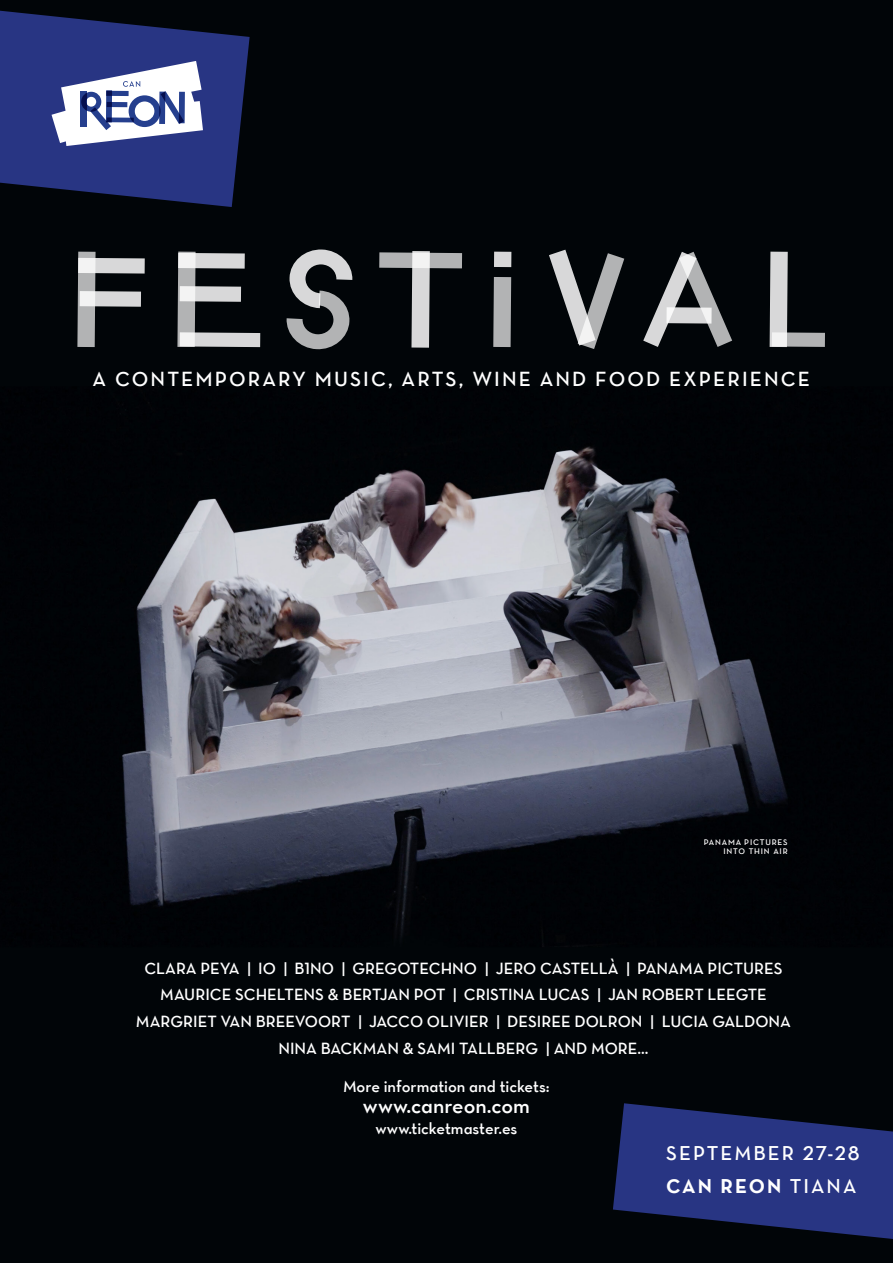
<style>
.page{position:relative;width:893px;height:1263px;background:#fff}
.page>*{position:absolute;margin:0;border:0;box-sizing:border-box;transform-origin:0 0}
.t1{font:21.75px "Neutra Text Demi Alt";color:#fff}
.t2{font:600 20.7px "Neutra Text";letter-spacing:.1em;color:#fff}
.t3{font:20.33px/32.2px "Neutra Text Demi Alt";letter-spacing:.1em;color:#fff}
.t4{font:16.42px/26.7px "Neutra Text Demi Alt";color:#fff;text-align:center}
.t5{font:600 8.25px/9.9px "Neutra Text";letter-spacing:.1em;color:#fff;text-align:right}
.s1{font-family:"Neutra Text";font-weight:700}
.s2{font-family:"Neutra Text";font-weight:600}
</style>
<div class="page">
<img style="left:0;top:0;width:893px;height:1263px">
<svg style="left:0;top:11px;width:250px;height:196px;background:#202b69"></svg>
<svg style="left:52px;top:61px;width:151px;height:85px"></svg>
<svg style="left:613px;top:1103px;width:280px;height:136px;background:#1f2a67"></svg>
<svg style="left:493px;top:277px;width:18px;height:70px"></svg>
<div style="left:494px;top:252px;width:17px;height:15px;background:#d8d8d9"></div>
<svg style="left:549px;top:250px;width:75px;height:99px;background:#525557"></svg>
<svg style="left:77px;top:252px;width:68px;height:95px;background:#626567"></svg>
<svg style="left:177px;top:252px;width:83px;height:95px;background:#6b6e6f"></svg>
<svg style="left:379px;top:251px;width:83px;height:97px;background:#44474a"></svg>
<svg style="left:286px;top:249px;width:67px;height:101px;background:#5f6264"></svg>
<svg style="left:770px;top:252px;width:55px;height:95px;background:#57595c"></svg>
<svg style="left:643px;top:252px;width:89px;height:95px;background:#535557"></svg>
<p class="t2" style="left:92px;top:366px;width:719px">A CONTEMPORARY MUSIC, ARTS, WINE AND FOOD EXPERIENCE</p>
<p class="t5" style="left:704px;top:837px;width:85px">PANAMA PICTURES<br>INTO THIN AIR</p>
<p class="t4" style="left:136px;top:954px;width:657px">CLARA PEYA | IO | B1N0 | GREGOTECHNO | JERO CASTELLÀ | PANAMA PICTURES<br>MAURICE SCHELTENS &amp; BERTJAN POT | CRISTINA LUCAS | JAN ROBERT LEEGTE<br>MARGRIET VAN BREEVOORT | JACCO OLIVIER | DESIREE DOLRON | LUCIA GALDONA</p>
<p class="t4" style="left:278px;top:1034px;width:372px">NINA BACKMAN &amp; SAMI TALLBERG | AND MORE...</p>
<p class="t4" style="left:343px;top:1073px;width:208px">More information and tickets:</p>
<p class="t1" style="left:363px;top:1092px;width:169px">www.canreon.com</p>
<p class="t4" style="left:376px;top:1115px;width:143px">www.ticketmaster.es</p>
<p class="t3" style="left:666px;top:1137px;width:195px">SEPTEMBER 27-28<br><span class="s1">CAN REON</span> <span class="s2">TIANA</span></p>
</div>
